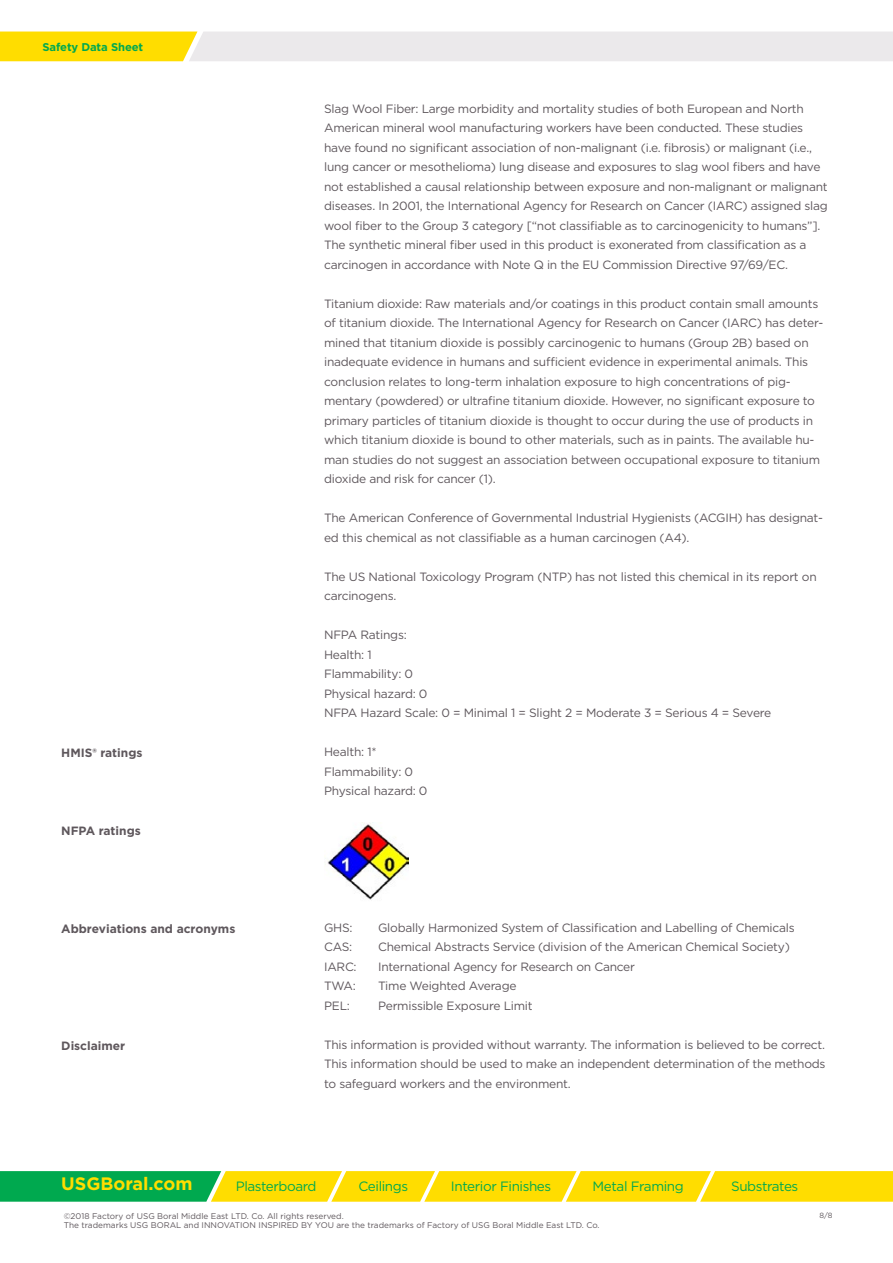
<style>
.page{position:relative;width:893px;height:1263px;background:#fff}
.page>*{position:absolute;margin:0;border:0;box-sizing:border-box;transform-origin:0 0}
.t1{font:700 18px "Gotham";color:#fd0}
.t2{font:13.5px "Gotham";letter-spacing:-.03em;color:#00a94f}
.t3{font:12px/19.5px "Gotham";letter-spacing:-.02em;color:#5e575c}
.t4{font:700 12px "Gotham";color:#5e575c}
.t5{font:700 11.25px "Gotham";letter-spacing:-.01em;color:#00a94f}
.t6{font:8.25px/9.8px "Gotham";color:#5e575c}
.t7{font:7.5px "Gotham";color:#5e575c}
</style>
<div class="page">
<svg style="left:0;top:32px;width:893px;height:29px;background:#efe6b9"></svg>
<img style="left:325px;top:822px;width:83px;height:78px">
<svg style="left:0;top:1171px;width:893px;height:31px;background:#c2d11c"></svg>
<p class="t5" style="left:43px;top:39px;width:102px">Safety Data Sheet</p>
<p class="t4" style="left:61px;top:745px;width:83px">HMIS® ratings</p>
<p class="t4" style="left:61px;top:823px;width:81px">NFPA ratings</p>
<p class="t4" style="left:61px;top:920px;width:176px">Abbreviations and acronyms</p>
<p class="t4" style="left:61px;top:1037px;width:66px">Disclaimer</p>
<p class="t3" style="left:324px;top:98px;width:505px">Slag Wool Fiber: Large morbidity and mortality studies of both European and North American mineral wool manufacturing workers have been conducted. These studies have found no significant association of non-malignant (i.e. fibrosis) or malignant (i.e., lung cancer or mesothelioma) lung disease and exposures to slag wool fibers and have not established a causal relationship between exposure and non-malignant or malignant diseases. In 2001, the International Agency for Research on Cancer (IARC) assigned slag wool fiber to the Group 3 category [“not classifiable as to carcinogenicity to humans”].<br>The synthetic mineral fiber used in this product is exonerated from classification as a carcinogen in accordance with Note Q in the EU Commission Directive 97/69/EC.</p>
<p class="t3" style="left:324px;top:293px;width:501px">Titanium dioxide: Raw materials and/or coatings in this product contain small amounts of titanium dioxide. The International Agency for Research on Cancer (IARC) has deter&shy;mined that titanium dioxide is possibly carcinogenic to humans (Group 2B) based on inadequate evidence in humans and sufficient evidence in experimental animals. This conclusion relates to long-term inhalation exposure to high concentrations of pig&shy;mentary (powdered) or ultrafine titanium dioxide. However, no significant exposure to primary particles of titanium dioxide is thought to occur during the use of products in which titanium dioxide is bound to other materials, such as in paints. The available hu&shy;man studies do not suggest an association between occupational exposure to titanium dioxide and risk for cancer (1).</p>
<p class="t3" style="left:324px;top:508px;width:500px">The American Conference of Governmental Industrial Hygienists (ACGIH) has designat&shy;ed this chemical as not classifiable as a human carcinogen (A4).</p>
<p class="t3" style="left:324px;top:566px;width:494px">The US National Toxicology Program (NTP) has not listed this chemical in its report on carcinogens.</p>
<p class="t3" style="left:324px;top:625px;width:449px">NFPA Ratings:<br>Health: 1<br>Flammability: 0<br>Physical hazard: 0<br>NFPA Hazard Scale: 0 = Minimal 1 = Slight 2 = Moderate 3 = Serious 4 = Severe</p>
<p class="t3" style="left:324px;top:742px;width:105px">Health: 1*<br>Flammability: 0<br>Physical hazard: 0</p>
<p class="t3" style="left:324px;top:917px;width:30px">GHS:</p>
<p class="t3" style="left:378px;top:917px;width:418px">Globally Harmonized System of Classification and Labelling of Chemicals</p>
<p class="t3" style="left:324px;top:937px;width:30px">CAS:</p>
<p class="t3" style="left:378px;top:937px;width:413px">Chemical Abstracts Service (division of the American Chemical Society)</p>
<p class="t3" style="left:324px;top:956px;width:34px">IARC:</p>
<p class="t3" style="left:378px;top:956px;width:258px">International Agency for Research on Cancer</p>
<p class="t3" style="left:324px;top:976px;width:33px">TWA:</p>
<p class="t3" style="left:378px;top:976px;width:140px">Time Weighted Average</p>
<p class="t3" style="left:324px;top:995px;width:27px">PEL:</p>
<p class="t3" style="left:378px;top:995px;width:156px">Permissible Exposure Limit</p>
<p class="t3" style="left:324px;top:1034px;width:503px;text-align:justify">This information is provided without warranty. The information is believed to be correct.<br>This information should be used to make an independent determination of the methods to safeguard workers and the environment.</p>
<h1 class="t1" style="left:61px;top:1172px;width:133px">USGBoral.com</h1>
<p class="t2" style="left:236px;top:1177px;width:82px">Plasterboard</p>
<p class="t2" style="left:358px;top:1177px;width:51px">Ceilings</p>
<p class="t2" style="left:451px;top:1177px;width:102px">Interior Finishes</p>
<p class="t2" style="left:593px;top:1177px;width:93px">Metal Framing</p>
<p class="t2" style="left:731px;top:1177px;width:69px">Substrates</p>
<p class="t6" style="left:64px;top:1210px;width:537px">©2018 Factory of USG Boral Middle East LTD. Co. All rights reserved.<br>The trademarks USG BORAL and INNOVATION INSPIRED BY YOU are the trademarks of Factory of USG Boral Middle East LTD. Co.</p>
<p class="t7" style="left:819px;top:1210px;width:15px">8/8</p>
</div>
